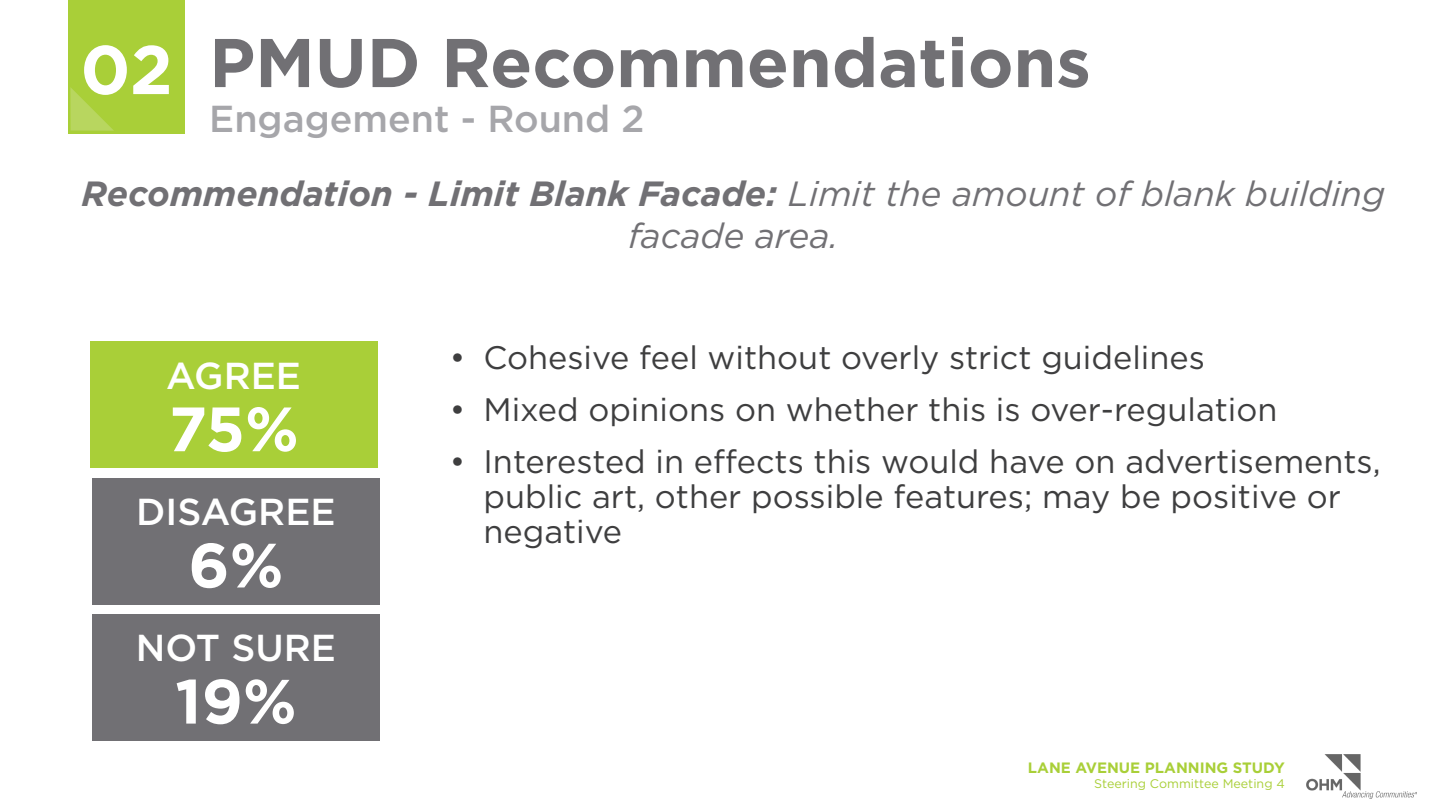
<style>
.page{position:relative;width:1440px;height:810px;background:#fff}
.page>*{position:absolute;margin:0;border:0;box-sizing:border-box;transform-origin:0 0}
.P_Slide_Header{font:700 68.75px "Gotham";color:#717074}
.P_Section_Number{font:700 68.75px "Gotham";color:#fff}
.P_Slide_Header-2{font:700 62.5px "Gotham";color:#fff}
.P_Slide_Header-3{font:500 37.5px "Gotham";color:#fff}
.Slide_Subheader{font:500 37.5px "Gotham";color:#a6a6aa}
.P_Slide_Header-4{font:italic 35px/42px "Gotham";color:#717074;text-align:center}
.t1{font:32.5px/35px "Gotham";color:#3e3e3f}
.t2{font:700 15px "Gotham";color:#a9cf38}
.t3{font:12.5px "Gotham";color:#a9cf38}
.s1{font-weight:700}
</style>
<div class="page">
<img style="left:1307px;top:754px;width:110px;height:44px">
<div style="left:68px;top:0;width:117px;height:133px;background:#a9cf38"></div>
<svg style="left:70px;top:87px;width:44px;height:44px"></svg>
<div style="left:90px;top:342px;width:287px;height:126px;background:#a9cf38"></div>
<div style="left:92px;top:478px;width:288px;height:126px;background:#717074"></div>
<div style="left:92px;top:614px;width:288px;height:126px;background:#717074"></div>
<p class="P_Section_Number" style="left:80px;top:24px;width:94px">02</p>
<p class="P_Slide_Header" style="left:209px;top:17px;width:883px">PMUD Recommendations</p>
<p class="Slide_Subheader" style="left:209px;top:94px;width:437px">Engagement - Round 2</p>
<p class="P_Slide_Header-4" style="left:82px;top:172px;width:1305px"><span class="s1">Recommendation - Limit Blank Facade:</span> Limit the amount of blank building facade area.</p>
<p class="P_Slide_Header-3" style="left:166px;top:351px;width:136px">AGREE</p>
<p class="P_Slide_Header-2" style="left:169px;top:388px;width:132px">75%</p>
<p class="P_Slide_Header-3" style="left:136px;top:487px;width:201px">DISAGREE</p>
<p class="P_Slide_Header-2" style="left:188px;top:524px;width:97px">6%</p>
<p class="P_Slide_Header-3" style="left:136px;top:623px;width:202px">NOT SURE</p>
<p class="P_Slide_Header-2" style="left:175px;top:660px;width:123px">19%</p>
<p class="t1" style="left:450px;top:339px;width:757px">• Cohesive feel without overly strict guidelines</p>
<p class="t1" style="left:450px;top:391px;width:829px">• Mixed opinions on whether this is over-regulation</p>
<p class="t1" style="left:484px;top:443px;width:899px;text-indent:-34px">• Interested in effects this would have on advertisements, public art, other possible features; may be positive or negative</p>
<p class="t2" style="left:1028px;top:758px;width:258px">LANE AVENUE PLANNING STUDY</p>
<p class="t3" style="left:1094px;top:776px;width:192px">Steering Committee Meeting 4</p>
</div>
